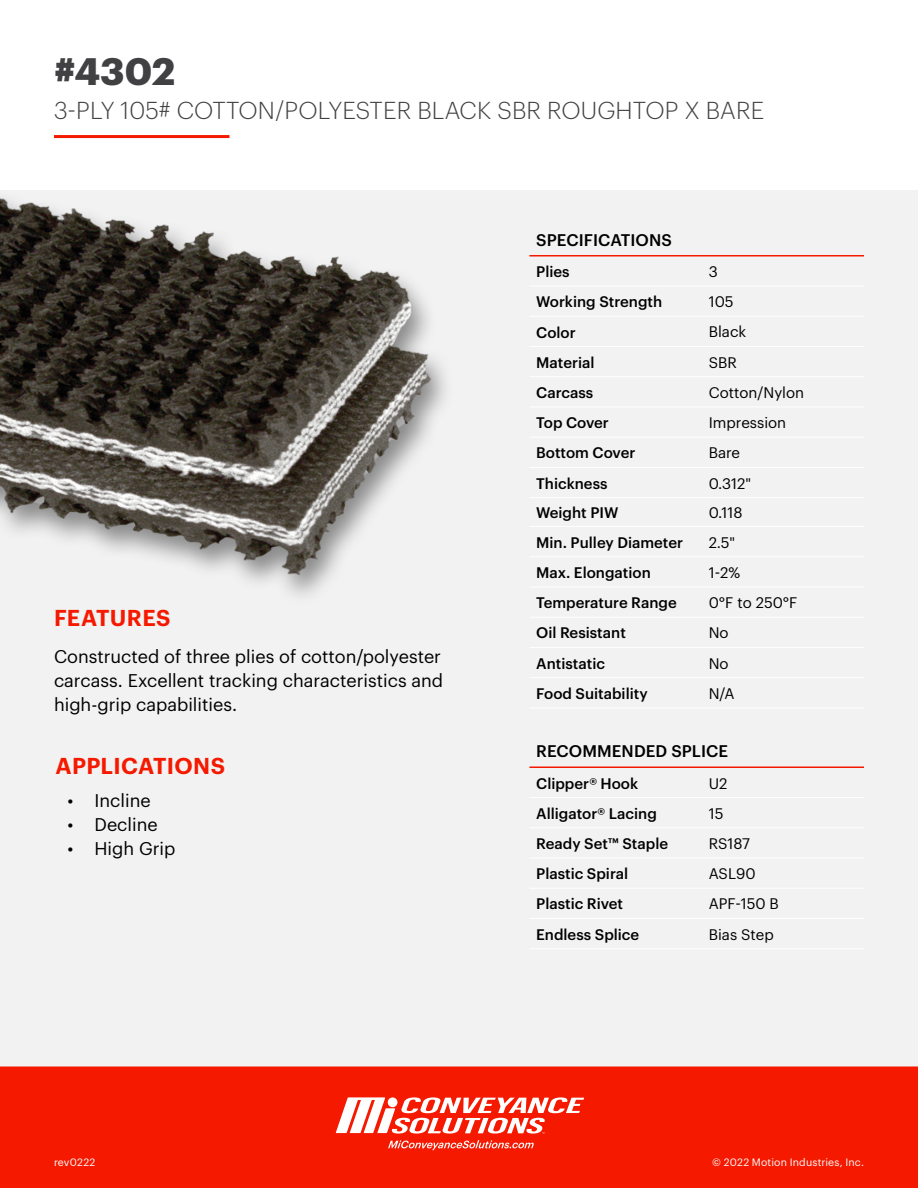
<style>
.page{position:relative;width:918px;height:1188px;background:#fff}
.page>*{position:absolute;margin:0;border:0;box-sizing:border-box;transform-origin:0 0}
.Flyer_Heading{font:700 37.5px "Graphik";color:#414042}
.Flyer_Subheading{font:300 24px "Graphik";letter-spacing:.005em;color:#414042}
.HEADER_-_RED{font:600 22.5px "Graphik";letter-spacing:.015em;color:#f51900}
.Body_Paragraph{font:18px/24px "Graphik";color:#000;text-align:justify}
.Table_Header{font:500 16.5px "Graphik";letter-spacing:.005em;color:#000}
.Table_Body{font:500 15px "Graphik";color:#000}
.Table_Body-2{font:15px "Graphik";color:#000}
.t1{font:10.5px "Graphik";letter-spacing:.015em;color:#fff}
</style>
<div class="page">
<div style="left:0;top:190px;width:918px;height:881px;background:#f2f2f2"></div>
<div style="left:0;top:1066px;width:918px;height:122px;background:#f51900"></div>
<svg style="left:388px;top:1140px;width:146px;height:10px"></svg>
<svg style="left:336px;top:1097px;width:248px;height:37px"></svg>
<img style="left:0;top:197px;width:446px;height:399px">
<hr style="left:54px;top:135px;width:176px;height:3px;background:#f51900">
<hr style="left:529px;top:827px;width:173px;height:1px;background:#fff">
<hr style="left:529px;top:858px;width:173px;height:1px;background:#fff">
<hr style="left:529px;top:888px;width:173px;height:1px;background:#fff">
<hr style="left:529px;top:918px;width:173px;height:1px;background:#fff">
<hr style="left:529px;top:766px;width:173px;height:2px;background:#f51900">
<hr style="left:702px;top:766px;width:162px;height:2px;background:#f51900">
<hr style="left:529px;top:797px;width:173px;height:1px;background:#fff">
<hr style="left:702px;top:797px;width:162px;height:1px;background:#fff">
<hr style="left:702px;top:827px;width:162px;height:1px;background:#fff">
<hr style="left:702px;top:858px;width:162px;height:1px;background:#fff">
<hr style="left:702px;top:918px;width:162px;height:1px;background:#fff">
<hr style="left:702px;top:888px;width:162px;height:1px;background:#fff">
<hr style="left:529px;top:948px;width:173px;height:1px;background:#fff">
<hr style="left:702px;top:948px;width:162px;height:1px;background:#fff">
<hr style="left:529px;top:286px;width:173px;height:1px;background:#fff">
<hr style="left:529px;top:316px;width:173px;height:1px;background:#fff">
<hr style="left:529px;top:346px;width:173px;height:1px;background:#fff">
<hr style="left:529px;top:376px;width:173px;height:1px;background:#fff">
<hr style="left:529px;top:407px;width:173px;height:1px;background:#fff">
<hr style="left:529px;top:437px;width:173px;height:1px;background:#fff">
<hr style="left:529px;top:467px;width:173px;height:1px;background:#fff">
<hr style="left:529px;top:497px;width:173px;height:1px;background:#fff">
<hr style="left:529px;top:526px;width:173px;height:1px;background:#fff">
<hr style="left:529px;top:556px;width:173px;height:1px;background:#fff">
<hr style="left:529px;top:255px;width:173px;height:1px;background:#f51900">
<hr style="left:702px;top:255px;width:162px;height:1px;background:#f51900">
<hr style="left:529px;top:587px;width:173px;height:1px;background:#fff">
<hr style="left:529px;top:617px;width:173px;height:1px;background:#fff">
<hr style="left:529px;top:647px;width:173px;height:1px;background:#fff">
<hr style="left:529px;top:677px;width:173px;height:1px;background:#fff">
<hr style="left:702px;top:286px;width:162px;height:1px;background:#fff">
<hr style="left:702px;top:316px;width:162px;height:1px;background:#fff">
<hr style="left:702px;top:346px;width:162px;height:1px;background:#fff">
<hr style="left:702px;top:376px;width:162px;height:1px;background:#fff">
<hr style="left:702px;top:407px;width:162px;height:1px;background:#fff">
<hr style="left:702px;top:437px;width:162px;height:1px;background:#fff">
<hr style="left:702px;top:467px;width:162px;height:1px;background:#fff">
<hr style="left:702px;top:497px;width:162px;height:1px;background:#fff">
<hr style="left:702px;top:526px;width:162px;height:1px;background:#fff">
<hr style="left:702px;top:556px;width:162px;height:1px;background:#fff">
<hr style="left:702px;top:587px;width:162px;height:1px;background:#fff">
<hr style="left:702px;top:617px;width:162px;height:1px;background:#fff">
<hr style="left:702px;top:647px;width:162px;height:1px;background:#fff">
<hr style="left:702px;top:677px;width:162px;height:1px;background:#fff">
<hr style="left:529px;top:708px;width:173px;height:1px;background:#fff">
<hr style="left:702px;top:708px;width:162px;height:1px;background:#fff">
<p class="Flyer_Heading" style="left:54px;top:42px;width:123px">#4302</p>
<p class="Flyer_Subheading" style="left:54px;top:93px;width:712px">3-PLY 105# COTTON/POLYESTER BLACK SBR ROUGHTOP X BARE</p>
<p class="HEADER_-_RED" style="left:54px;top:601px;width:118px">FEATURES</p>
<p class="Body_Paragraph" style="left:54px;top:643px;width:391px">Constructed of three plies of cotton/polyester carcass. Excellent tracking characteristics and high-grip capabilities.</p>
<p class="HEADER_-_RED" style="left:56px;top:749px;width:171px">APPLICATIONS</p>
<p class="Body_Paragraph" style="left:68px;top:787px;width:85px">• Incline</p>
<p class="Body_Paragraph" style="left:68px;top:811px;width:92px">• Decline</p>
<p class="Body_Paragraph" style="left:68px;top:835px;width:109px">• High Grip</p>
<p class="Table_Header" style="left:536px;top:227px;width:137px">SPECIFICATIONS</p>
<p class="Table_Body" style="left:536px;top:260px;width:35px">Plies</p>
<p class="Table_Body-2" style="left:709px;top:260px;width:11px">3</p>
<p class="Table_Body" style="left:536px;top:290px;width:127px">Working Strength</p>
<p class="Table_Body-2" style="left:709px;top:291px;width:27px">105</p>
<p class="Table_Body" style="left:536px;top:321px;width:41px">Color</p>
<p class="Table_Body-2" style="left:709px;top:321px;width:39px">Black</p>
<p class="Table_Body" style="left:536px;top:351px;width:60px">Material</p>
<p class="Table_Body-2" style="left:709px;top:351px;width:30px">SBR</p>
<p class="Table_Body" style="left:536px;top:381px;width:59px">Carcass</p>
<p class="Table_Body-2" style="left:709px;top:381px;width:97px">Cotton/Nylon</p>
<p class="Table_Body" style="left:536px;top:411px;width:74px">Top Cover</p>
<p class="Table_Body-2" style="left:709px;top:412px;width:79px">Impression</p>
<p class="Table_Body" style="left:536px;top:442px;width:101px">Bottom Cover</p>
<p class="Table_Body-2" style="left:709px;top:442px;width:33px">Bare</p>
<p class="Table_Body" style="left:536px;top:472px;width:73px">Thickness</p>
<p class="Table_Body-2" style="left:709px;top:472px;width:44px">0.312"</p>
<p class="Table_Body" style="left:536px;top:501px;width:84px">Weight PIW</p>
<p class="Table_Body-2" style="left:709px;top:502px;width:35px">0.118</p>
<p class="Table_Body" style="left:536px;top:531px;width:148px">Min. Pulley Diameter</p>
<p class="Table_Body-2" style="left:709px;top:531px;width:28px">2.5"</p>
<p class="Table_Body" style="left:536px;top:561px;width:116px">Max. Elongation</p>
<p class="Table_Body-2" style="left:709px;top:561px;width:33px">1-2%</p>
<p class="Table_Body" style="left:536px;top:591px;width:142px">Temperature Range</p>
<p class="Table_Body-2" style="left:709px;top:592px;width:90px">0°F to 250°F</p>
<p class="Table_Body" style="left:536px;top:622px;width:91px">Oil Resistant</p>
<p class="Table_Body-2" style="left:709px;top:622px;width:21px">No</p>
<p class="Table_Body" style="left:536px;top:652px;width:70px">Antistatic</p>
<p class="Table_Body-2" style="left:709px;top:652px;width:21px">No</p>
<p class="Table_Body" style="left:536px;top:682px;width:113px">Food Suitability</p>
<p class="Table_Body-2" style="left:709px;top:682px;width:27px">N/A</p>
<p class="Table_Header" style="left:536px;top:739px;width:193px">RECOMMENDED SPLICE</p>
<p class="Table_Body" style="left:536px;top:772px;width:104px">Clipper® Hook</p>
<p class="Table_Body-2" style="left:709px;top:772px;width:20px">U2</p>
<p class="Table_Body" style="left:536px;top:802px;width:122px">Alligator® Lacing</p>
<p class="Table_Body-2" style="left:709px;top:802px;width:16px">15</p>
<p class="Table_Body" style="left:536px;top:832px;width:133px">Ready Set™ Staple</p>
<p class="Table_Body-2" style="left:709px;top:832px;width:43px">RS187</p>
<p class="Table_Body" style="left:536px;top:862px;width:94px">Plastic Spiral</p>
<p class="Table_Body-2" style="left:709px;top:863px;width:48px">ASL90</p>
<p class="Table_Body" style="left:536px;top:893px;width:88px">Plastic Rivet</p>
<p class="Table_Body-2" style="left:709px;top:893px;width:72px">APF-150 B</p>
<p class="Table_Body" style="left:536px;top:923px;width:105px">Endless Splice</p>
<p class="Table_Body-2" style="left:709px;top:923px;width:67px">Bias Step</p>
<p class="t1" style="left:54px;top:1154px;width:43px">rev0222</p>
<p class="t1" style="left:712px;top:1154px;width:153px">© 2022 Motion Industries, Inc.</p>
</div>
